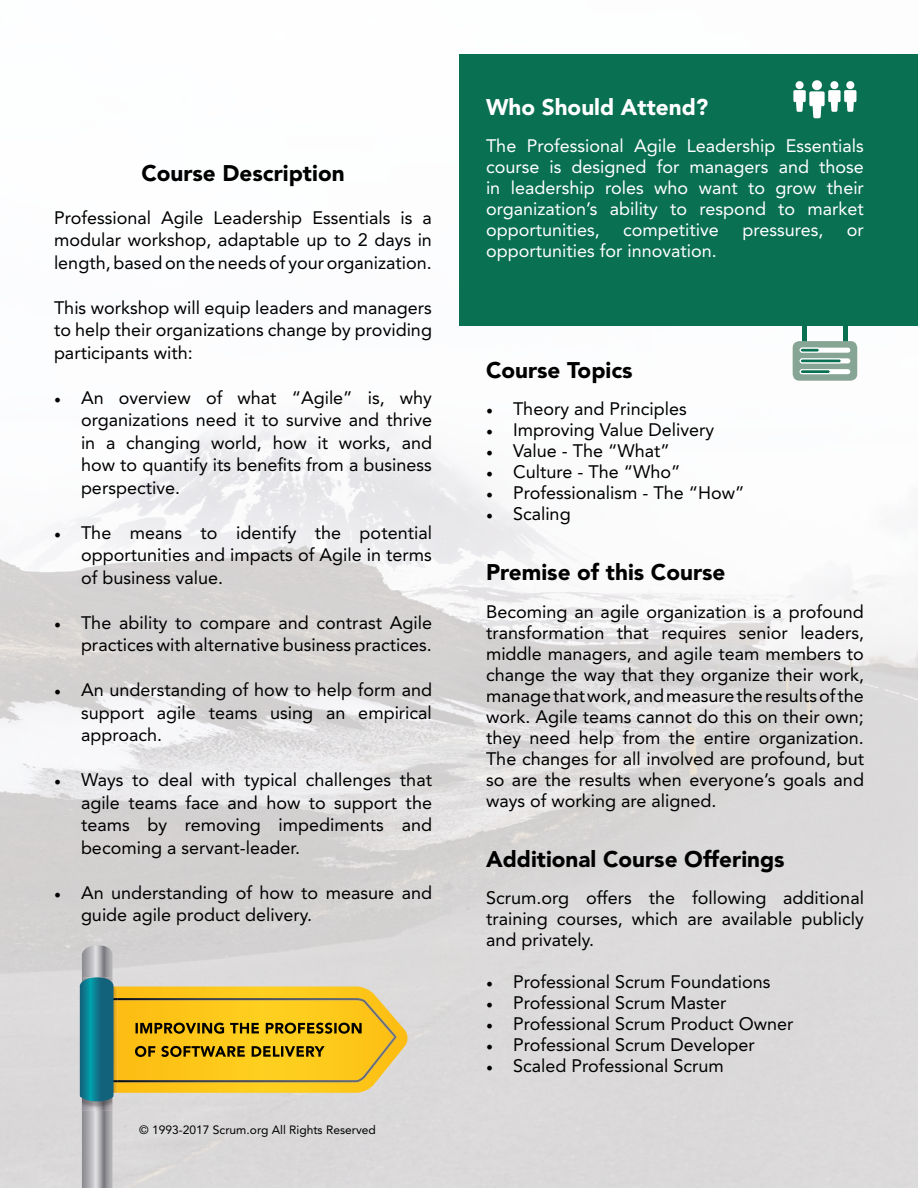
<style>
.page{position:relative;width:918px;height:1188px;background:#fff}
.page>*{position:absolute;margin:0;border:0;box-sizing:border-box;transform-origin:0 0}
.t1{font:900 22.5px "Avenir LT Std";color:#000}
.t2{font:900 22.5px "Avenir LT Std";color:#fff}
.t3{font:18px/22.5px "Avenir LT Std";color:#000;text-align:justify}
.t4{font:18px/21px "Avenir LT Std";color:#fff;text-align:justify}
.t5{font:12px "Avenir LT Std";color:#000}
.s1{font-family:"Minion Pro"}
</style>
<div class="page">
<img style="left:0;top:54px;width:918px;height:1134px">
<div style="left:460px;top:54px;width:458px;height:271px;background:#097051"></div>
<div style="left:846px;top:81px;width:8px;height:8px;background:#fff;border-radius:50%"></div>
<div style="left:830px;top:81px;width:8px;height:8px;background:#fff;border-radius:50%"></div>
<div style="left:812px;top:80px;width:10px;height:10px;background:#fff;border-radius:50%"></div>
<svg style="left:793px;top:90px;width:64px;height:28px"></svg>
<div style="left:796px;top:81px;width:8px;height:8px;background:#fff;border-radius:50%"></div>
<hr style="left:802px;top:323px;width:4px;height:21px;background:#097051">
<div style="left:843px;top:323px;width:5px;height:21px;background:#097051"></div>
<div style="left:793px;top:341px;width:64px;height:40px;background:#87a594;border-radius:7px"></div>
<div style="left:800px;top:348px;width:50px;height:5px;background:#fff;border-radius:3px"></div>
<div style="left:800px;top:358px;width:50px;height:5px;background:#fff;border-radius:3px"></div>
<div style="left:800px;top:369px;width:50px;height:5px;background:#fff;border-radius:3px"></div>
<hr style="left:800px;top:348px;width:19px;height:4px;background:#097051;border-radius:2px">
<div style="left:800px;top:348px;width:20px;height:5px;border:1px solid #fff;border-radius:2px"></div>
<svg style="left:799px;top:358px;width:43px;height:6px"></svg>
<hr style="left:800px;top:370px;width:30px;height:4px;background:#097051;border-radius:2px">
<div style="left:800px;top:369px;width:31px;height:5px;border:1px solid #fff;border-radius:2px"></div>
<svg style="left:80px;top:945px;width:329px;height:243px;background:#d0c38d"></svg>
<p class="t2" style="left:486px;top:94px;width:224px">Who Should Attend?</p>
<p class="t4" style="left:486px;top:136px;width:379px">The Professional Agile Leadership Essentials course is designed for managers and those in leadership roles who want to grow their organization’s ability to respond to market opportunities,</p>
<p class="t1" style="left:141px;top:160px;width:205px">Course Description</p>
<p class="t3" style="left:54px;top:206px;width:379px">Professional Agile Leadership Essentials is a modular workshop, adaptable up to 2 days in length, based on the needs of your organization.</p>
<p class="t3" style="left:54px;top:296px;width:379px">This workshop will equip leaders and managers to help their organizations change by providing participants with:</p>
<p class="t3" style="left:81px;top:386px;width:353px;text-indent:-27px"><span class="s1">•</span> An overview of what “Agile” is, why organizations need it to survive and thrive in a changing world, how it works, and how to quantify its benefits from a business perspective.</p>
<p class="t3" style="left:81px;top:521px;width:353px;text-indent:-27px"><span class="s1">•</span> The means to identify the potential opportunities and impacts of Agile in terms of business value.</p>
<p class="t3" style="left:54px;top:611px;width:380px;text-align:right"><span class="s1">•</span> The ability to compare and contrast Agile practices with alternative business practices.</p>
<p class="t3" style="left:81px;top:679px;width:353px;text-indent:-27px"><span class="s1">•</span> An understanding of how to help form and support agile teams using an empirical approach.</p>
<p class="t3" style="left:81px;top:769px;width:353px;text-indent:-27px"><span class="s1">•</span> Ways to deal with typical challenges that agile teams face and how to support the teams by removing impediments and becoming a servant-leader.</p>
<p class="t3" style="left:81px;top:881px;width:353px;text-indent:-27px"><span class="s1">•</span> An understanding of how to measure and guide agile product delivery.</p>
<p class="t3" style="left:486px;top:888px;width:379px;line-height:21px">Scrum.org offers the following additional training courses, which are available publicly and privately.</p>
<p class="t3" style="left:486px;top:971px;width:286px"><span class="s1">•</span> Professional Scrum Foundations</p>
<p class="t3" style="left:486px;top:992px;width:242px"><span class="s1">•</span> Professional Scrum Master</p>
<p class="t3" style="left:486px;top:1013px;width:309px"><span class="s1">•</span> Professional Scrum Product Owner</p>
<p class="t3" style="left:486px;top:1034px;width:270px"><span class="s1">•</span> Professional Scrum Developer</p>
<p class="t3" style="left:486px;top:1055px;width:239px"><span class="s1">•</span> Scaled Professional Scrum</p>
<p class="t4" style="left:623px;top:220px;width:97px">competitive</p>
<p class="t4" style="left:742px;top:220px;width:83px">pressures,</p>
<p class="t4" style="left:847px;top:220px;width:19px">or</p>
<p class="t4" style="left:486px;top:241px;width:232px">opportunities for innovation.</p>
<p class="t1" style="left:486px;top:356px;width:148px">Course Topics</p>
<p class="t3" style="left:486px;top:398px;width:202px"><span class="s1">•</span> Theory and Principles</p>
<p class="t3" style="left:486px;top:419px;width:230px"><span class="s1">•</span> Improving Value Delivery</p>
<p class="t3" style="left:486px;top:440px;width:185px"><span class="s1">•</span> Value - The “What”</p>
<p class="t3" style="left:486px;top:461px;width:196px"><span class="s1">•</span> Culture - The “Who”</p>
<p class="t3" style="left:486px;top:482px;width:260px"><span class="s1">•</span> Professionalism - The “How”</p>
<p class="t3" style="left:486px;top:503px;width:86px"><span class="s1">•</span> Scaling</p>
<p class="t1" style="left:486px;top:559px;width:241px">Premise of this Course</p>
<p class="t3" style="left:486px;top:601px;width:380px;line-height:21px">Becoming an agile organization is a profound transformation that requires senior leaders, middle managers, and agile team members to change the way that they organize their work, manage that work, and measure the results of the work. Agile teams cannot do this on their own; they need help from the entire organization.<br>The changes for all involved are profound, but so are the results when everyone’s goals and ways of working are aligned.</p>
<p class="t1" style="left:486px;top:846px;width:300px">Additional Course Offerings</p>
<p class="t5" style="left:139px;top:1123px;width:238px">© 1993-2017 Scrum.org All Rights Reserved</p>
</div>
